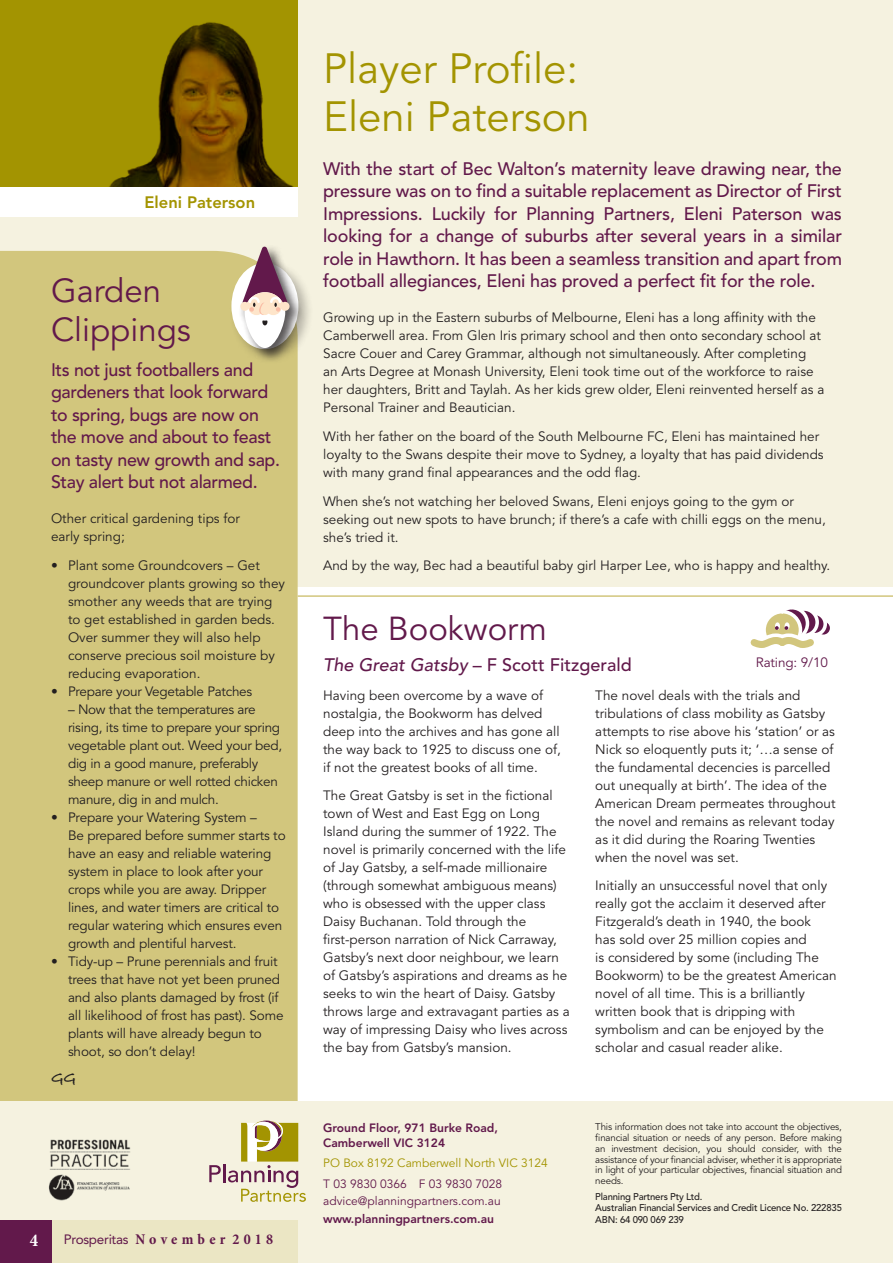
<style>
.page{position:relative;width:893px;height:1263px;background:#fff}
.page>*{position:absolute;margin:0;border:0;box-sizing:border-box;transform-origin:0 0}
.t1{font:42px/48px "Avenir";color:#a39401}
.t2{font:33px/39px "Avenir";color:#62194b}
.t3{font:500 18px/22.5px "Avenir";letter-spacing:-.02em;color:#62194b;text-align:justify}
.t4{font:500 18px "Avenir";color:#62194b}
.t5{font:700 condensed 18px "Minion Pro";color:#fff}
.t6{font:800 16.5px "Avenir";color:#a39401}
.t7{font:700 16.5px "Bradley Hand ITCTT";color:#231f20}
.t8{font:700 condensed 15px "Minion Pro";color:#62194b}
.t9{font:13.5px/18px "Avenir";color:#231f20}
.t10{font:13.5px/18px "Avenir";letter-spacing:-.02em;color:#231f20}
.t11{font:13.5px "Avenir";letter-spacing:-.01em;color:#62194b}
.t12{font:800 12px/15.3px "Avenir";color:#62194b}
.t13{font:12px/17.4px "Avenir";color:#62194b}
.t14{font:12px "Avenir";color:#a39401}
.t15{font:9.75px/10.8px "Avenir";letter-spacing:-.02em;color:#231f20;text-align:justify}
.t16{font:500 9.75px/10.8px "Avenir";letter-spacing:-.02em;color:#231f20}
.s1{font-family:"Avenir";font-weight:400;font-stretch:normal;font-size:13.5px}
.s2{font-style:italic}
</style>
<div class="page">
<div style="left:0;top:0;width:893px;height:587px;background:#f5f2e0"></div>
<div style="left:0;top:0;width:298px;height:195px;background:#a39401"></div>
<img style="left:109px;top:22px;width:185px;height:165px">
<div style="left:0;top:251px;width:298px;height:850px;background:#d2c67d"></div>
<div style="left:0;top:1101px;width:893px;height:162px;background:#f5f2e0"></div>
<svg style="left:209px;top:1120px;width:97px;height:82px"></svg>
<div style="left:51px;top:1220px;width:247px;height:43px;background:#ebe6c4"></div>
<div style="left:0;top:1220px;width:51px;height:43px;background:#62194b"></div>
<hr style="left:298px;top:595px;width:595px;height:2px;background:#d2c67d">
<img style="left:48px;top:1139px;width:83px;height:62px">
<div style="left:228px;top:260px;width:85px;height:104px;background:#231f20;opacity:.3"></div>
<svg style="left:231px;top:263px;width:67px;height:86px"></svg>
<div style="left:237px;top:244px;width:67px;height:119px;background:#231f20;opacity:.75"></div>
<svg style="left:245px;top:292px;width:40px;height:56px"></svg>
<div style="left:248px;top:298px;width:17px;height:17px;background:#fee5ca;border-radius:50%"></div>
<div style="left:265px;top:298px;width:17px;height:17px;background:#fee5ca;border-radius:50%"></div>
<div style="left:281px;top:302px;width:9px;height:9px;background:#fee5ca;border-radius:50%"></div>
<svg style="left:240px;top:302px;width:9px;height:9px"></svg>
<div style="left:259px;top:303px;width:9px;height:12px;background:#fbc9b1;border-radius:5px"></div>
<svg style="left:262px;top:320px;width:5px;height:5px"></svg>
<svg style="left:242px;top:247px;width:45px;height:65px"></svg>
<div style="left:261px;top:303px;width:9px;height:12px;background:#fee5ca;border-radius:5px"></div>
<svg style="left:813px;top:618px;width:20px;height:20px"></svg>
<svg style="left:802px;top:611px;width:25px;height:25px"></svg>
<svg style="left:789px;top:607px;width:30px;height:30px"></svg>
<svg style="left:774px;top:606px;width:35px;height:35px"></svg>
<svg style="left:762px;top:610px;width:40px;height:40px"></svg>
<div style="left:775px;top:622px;width:5px;height:8px;background:#fff;border-radius:50%"></div>
<div style="left:785px;top:622px;width:5px;height:8px;background:#fff;border-radius:50%"></div>
<svg style="left:750px;top:626px;width:74px;height:24px"></svg>
<div style="left:0;top:187px;width:298px;height:30px;background:#fff"></div>
<p class="t6" style="left:145px;top:192px;width:112px">Eleni Paterson</p>
<h2 class="t2" style="left:51px;top:272px;width:141px">Garden<br>Clippings</h2>
<h3 class="t3" style="left:51px;top:359px;width:231px;text-align:left">Its not just footballers and gardeners that look forward to spring, bugs are now on the move and about to feast on tasty new growth and sap.<br>Stay alert but not alarmed.</h3>
<p class="t9" style="left:51px;top:510px;width:190px">Other critical gardening tips for early spring;</p>
<p class="t9" style="left:68px;top:557px;width:219px;text-indent:-17px">• Plant some Groundcovers – Get groundcover plants growing so they smother any weeds that are trying to get established in garden beds.<br>Over summer they will also help conserve precious soil moisture by reducing evaporation.</p>
<p class="t10" style="left:51px;top:683px;width:203px">• Prepare your Vegetable Patches</p>
<p class="t10" style="left:68px;top:701px;width:216px">– Now that the temperatures are rising, its time to prepare your spring vegetable plant out. Weed your bed, dig in a good manure, preferably sheep manure or well rotted chicken manure, dig in and mulch.</p>
<p class="t9" style="left:68px;top:809px;width:219px;text-indent:-17px">• Prepare your Watering System –<br>Be prepared before summer starts to have an easy and reliable watering system in place to look after your crops while you are away. Dripper lines, and water timers are critical to regular watering which ensures even growth and plentiful harvest.</p>
<p class="t9" style="left:68px;top:953px;width:217px;text-indent:-17px">• Tidy-up – Prune perennials and fruit trees that have not yet been pruned and also plants damaged by frost (if all likelihood of frost has past). Some plants will have already begun to shoot, so don’t delay!</p>
<p class="t7" style="left:51px;top:1065px;width:26px">GG</p>
<h3 class="t5" style="left:30px;top:1228px;width:10px">4</h3>
<p class="t8" style="left:64px;top:1229px;width:211px"><span class="s1">Prosperitas</span> Nove m b e r 2 0 1 8</p>
<h1 class="t1" style="left:323px;top:46px;width:268px">Player Profile:<br>Eleni Paterson</h1>
<p class="t3" style="left:323px;top:158px;width:520px">With the start of Bec Walton’s maternity leave drawing near, the pressure was on to find a suitable replacement as Director of First Impressions. Luckily for Planning Partners, Eleni Paterson was looking for a change of suburbs after several years in a similar role in Hawthorn. It has been a seamless transition and apart from football allegiances, Eleni has proved a perfect fit for the role.</p>
<p class="t9" style="left:323px;top:309px;width:503px">Growing up in the Eastern suburbs of Melbourne, Eleni has a long affinity with the Camberwell area. From Glen Iris primary school and then onto secondary school at Sacre Couer and Carey Grammar, although not simultaneously. After completing<br>an Arts Degree at Monash University, Eleni took time out of the workforce to raise her daughters, Britt and Taylah. As her kids grew older, Eleni reinvented herself as a Personal Trainer and Beautician.</p>
<p class="t9" style="left:323px;top:428px;width:502px">With her father on the board of the South Melbourne FC, Eleni has maintained her loyalty to the Swans despite their move to Sydney, a loyalty that has paid dividends with many grand final appearances and the odd flag.</p>
<p class="t9" style="left:323px;top:492px;width:504px">When she’s not watching her beloved Swans, Eleni enjoys going to the gym or seeking out new spots to have brunch; if there’s a cafe with chilli eggs on the menu, she’s tried it.</p>
<p class="t9" style="left:323px;top:557px;width:509px">And by the way, Bec had a beautiful baby girl Harper Lee, who is happy and healthy.</p>
<h2 class="t2" style="left:323px;top:610px;width:225px">The Bookworm</h2>
<h3 class="t4" style="left:323px;top:655px;width:310px"><span class="s2">The Great Gatsby</span> – F Scott Fitzgerald</h3>
<p class="t9" style="left:323px;top:686px;width:239px">Having been overcome by a wave of nostalgia, the Bookworm has delved deep into the archives and has gone all the way back to 1925 to discuss one of, if not the greatest books of all time.</p>
<p class="t9" style="left:323px;top:787px;width:248px">The Great Gatsby is set in the fictional town of West and East Egg on Long Island during the summer of 1922. The novel is primarily concerned with the life of Jay Gatsby, a self-made millionaire (through somewhat ambiguous means) who is obsessed with the upper class Daisy Buchanan. Told through the first-person narration of Nick Carraway, Gatsby’s next door neighbour, we learn of Gatsby’s aspirations and dreams as he seeks to win the heart of Daisy. Gatsby throws large and extravagant parties as a way of impressing Daisy who lives across the bay from Gatsby’s mansion.</p>
<p class="t11" style="left:756px;top:654px;width:74px">Rating: 9/10</p>
<p class="t9" style="left:595px;top:686px;width:242px">The novel deals with the trials and tribulations of class mobility as Gatsby attempts to rise above his ‘station’ or as Nick so eloquently puts it; ‘…a sense of the fundamental decencies is parcelled out unequally at birth’. The idea of the American Dream permeates throughout the novel and remains as relevant today as it did during the Roaring Twenties when the novel was set.</p>
<p class="t9" style="left:595px;top:877px;width:243px">Initially an unsuccessful novel that only really got the acclaim it deserved after Fitzgerald’s death in 1940, the book<br>has sold over 25 million copies and<br>is considered by some (including The Bookworm) to be the greatest American novel of all time. This is a brilliantly written book that is dripping with symbolism and can be enjoyed by the scholar and casual reader alike.</p>
<p class="t12" style="left:323px;top:1120px;width:176px">Ground Floor, 971 Burke Road,<br>Camberwell VIC 3124</p>
<p class="t14" style="left:323px;top:1156px;width:226px">PO Box 8192 Camberwell North VIC 3124</p>
<p class="t13" style="left:323px;top:1175px;width:181px">T 03 9830 0366 F 03 9830 7028 advice@planningpartners.com.au</p>
<p class="t12" style="left:323px;top:1211px;width:172px">www.planningpartners.com.au</p>
<p class="t15" style="left:595px;top:1121px;width:248px">This information does not take into account the objectives, financial situation or needs of any person. Before making an investment decision, you should consider, with the assistance of your financial adviser, whether it is appropriate in light of your particular objectives, financial situation and needs.</p>
<p class="t16" style="left:595px;top:1192px;width:248px">Planning Partners Pty Ltd.<br>Australian Financial Services and Credit Licence No. 222835</p>
<p class="t16" style="left:595px;top:1215px;width:90px">ABN: 64 090 069 239</p>
</div>
